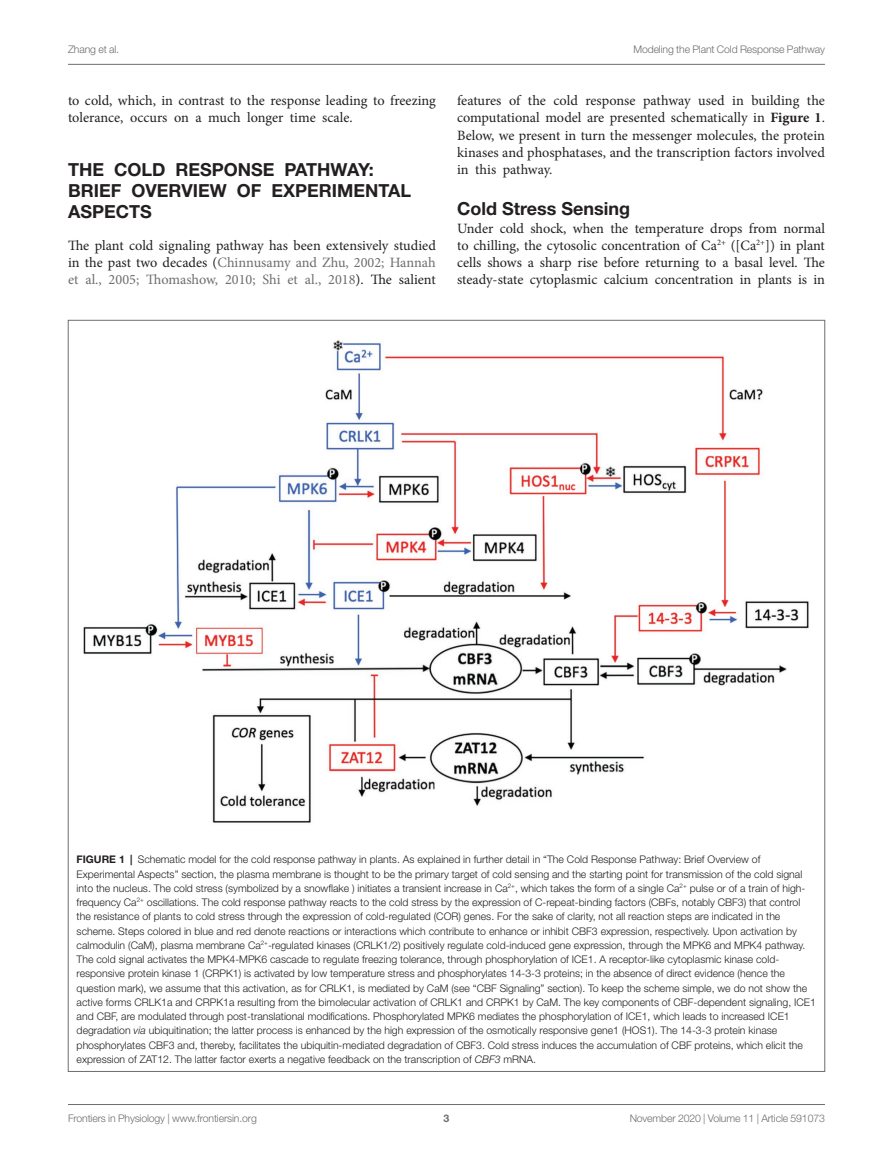
<style>
.page{position:relative;width:893px;height:1170px;background:#fff}
.page>*{position:absolute;margin:0;border:0;box-sizing:border-box;transform-origin:0 0}
.HEAD_1{font:700 18px/21px "Helvetica Neue LT Std";color:#231f20}
.HEAD_2{font:700 18px "Helvetica Neue LT Std";color:#231f20}
.TEXT_FLUSH{font:14.25px/17.2px "Minion Pro";letter-spacing:-.005em;color:#231f20;text-align:justify}
.TEXT{font:14.25px/17.2px "Minion Pro";color:#231f20}
.FIG_LEG{font:300 10.5px/14.2px "Helvetica Neue LT Std";color:#231f20}
.t1{font:300 10.5px "Helvetica Neue LT Std";letter-spacing:-.015em;color:#6c6d70}
.t2{font:700 10.5px "Helvetica Neue LT Std";color:#6c6d70}
.s1{color:#6c6d70}
.s2{font-weight:700}
.s3{font-style:italic}
</style>
<div class="page">
<hr style="left:68px;top:64px;width:757px;height:1px;background:#6c6d70">
<hr style="left:68px;top:1104px;width:757px;height:1px;background:#6c6d70">
<img style="left:83px;top:340px;width:726px;height:483px">
<p class="t1" style="left:68px;top:42px;width:53px">Zhang et al.</p>
<p class="t1" style="left:633px;top:42px;width:193px">Modeling the Plant Cold Response Pathway</p>
<p class="TEXT" style="left:68px;top:92px;width:369px">to cold, which, in contrast to the response leading to freezing tolerance, occurs on a much longer time scale.</p>
<p class="HEAD_1" style="left:68px;top:159px;width:345px">THE COLD RESPONSE PATHWAY:<br>BRIEF OVERVIEW OF EXPERIMENTAL<br>ASPECTS</p>
<p class="TEXT_FLUSH" style="left:68px;top:237px;width:369px">The plant cold signaling pathway has been extensively studied in the past two decades (<span class="s1">Chinnusamy and Zhu, 2002; Hannah et al., 2005; Thomashow, 2010; Shi et al., 2018</span>). The salient</p>
<p class="TEXT_FLUSH" style="left:457px;top:92px;width:369px">features of the cold response pathway used in building the computational model are presented schematically in <span class="s2">Figure 1</span>.<br>Below, we present in turn the messenger molecules, the protein kinases and phosphatases, and the transcription factors involved in this pathway.</p>
<p class="HEAD_2" style="left:457px;top:198px;width:175px">Cold Stress Sensing</p>
<p class="TEXT_FLUSH" style="left:457px;top:219px;width:369px">Under cold shock, when the temperature drops from normal to chilling, the cytosolic concentration of Ca<sup>2+</sup> ([Ca<sup>2+</sup>]) in plant cells shows a sharp rise before returning to a basal level. The steady-state cytoplasmic calcium concentration in plants is in</p>
<p class="FIG_LEG" style="left:77px;top:852px;width:741px"><span class="s2">FIGURE 1 |</span> Schematic model for the cold response pathway in plants. As explained in further detail in “The Cold Response Pathway: Brief Overview of Experimental Aspects” section, the plasma membrane is thought to be the primary target of cold sensing and the starting point for transmission of the cold signal into the nucleus. The cold stress (symbolized by a snowflake ) initiates a transient increase in Ca<sup>2+</sup>, which takes the form of a single Ca<sup>2+</sup> pulse or of a train of high&shy;frequency Ca<sup>2+</sup> oscillations. The cold response pathway reacts to the cold stress by the expression of C-repeat-binding factors (CBFs, notably CBF3) that control the resistance of plants to cold stress through the expression of cold-regulated (COR) genes. For the sake of clarity, not all reaction steps are indicated in the scheme. Steps colored in blue and red denote reactions or interactions which contribute to enhance or inhibit CBF3 expression, respectively. Upon activation by calmodulin (CaM), plasma membrane Ca<sup>2+</sup>-regulated kinases (CRLK1/2) positively regulate cold-induced gene expression, through the MPK6 and MPK4 pathway.<br>The cold signal activates the MPK4-MPK6 cascade to regulate freezing tolerance, through phosphorylation of ICE1. A receptor-like cytoplasmic kinase cold&shy;responsive protein kinase 1 (CRPK1) is activated by low temperature stress and phosphorylates 14-3-3 proteins; in the absence of direct evidence (hence the question mark), we assume that this activation, as for CRLK1, is mediated by CaM (see “CBF Signaling” section). To keep the scheme simple, we do not show the active forms CRLK1a and CRPK1a resulting from the bimolecular activation of CRLK1 and CRPK1 by CaM. The key components of CBF-dependent signaling, ICE1 and CBF, are modulated through post-translational modifications. Phosphorylated MPK6 mediates the phosphorylation of ICE1, which leads to increased ICE1 degradation <span class="s3">via</span> ubiquitination; the latter process is enhanced by the high expression of the osmotically responsive gene1 (HOS1). The 14-3-3 protein kinase phosphorylates CBF3 and, thereby, facilitates the ubiquitin-mediated degradation of CBF3. Cold stress induces the accumulation of CBF proteins, which elicit the expression of ZAT12. The latter factor exerts a negative feedback on the transcription of <span class="s3">CBF3</span> mRNA.</p>
<p class="t1" style="left:68px;top:1111px;width:190px">Frontiers in Physiology | www.frontiersin.org</p>
<p class="t2" style="left:444px;top:1111px;width:7px">3</p>
<p class="t1" style="left:630px;top:1111px;width:197px">November 2020 | Volume 11 | Article 591073</p>
</div>
